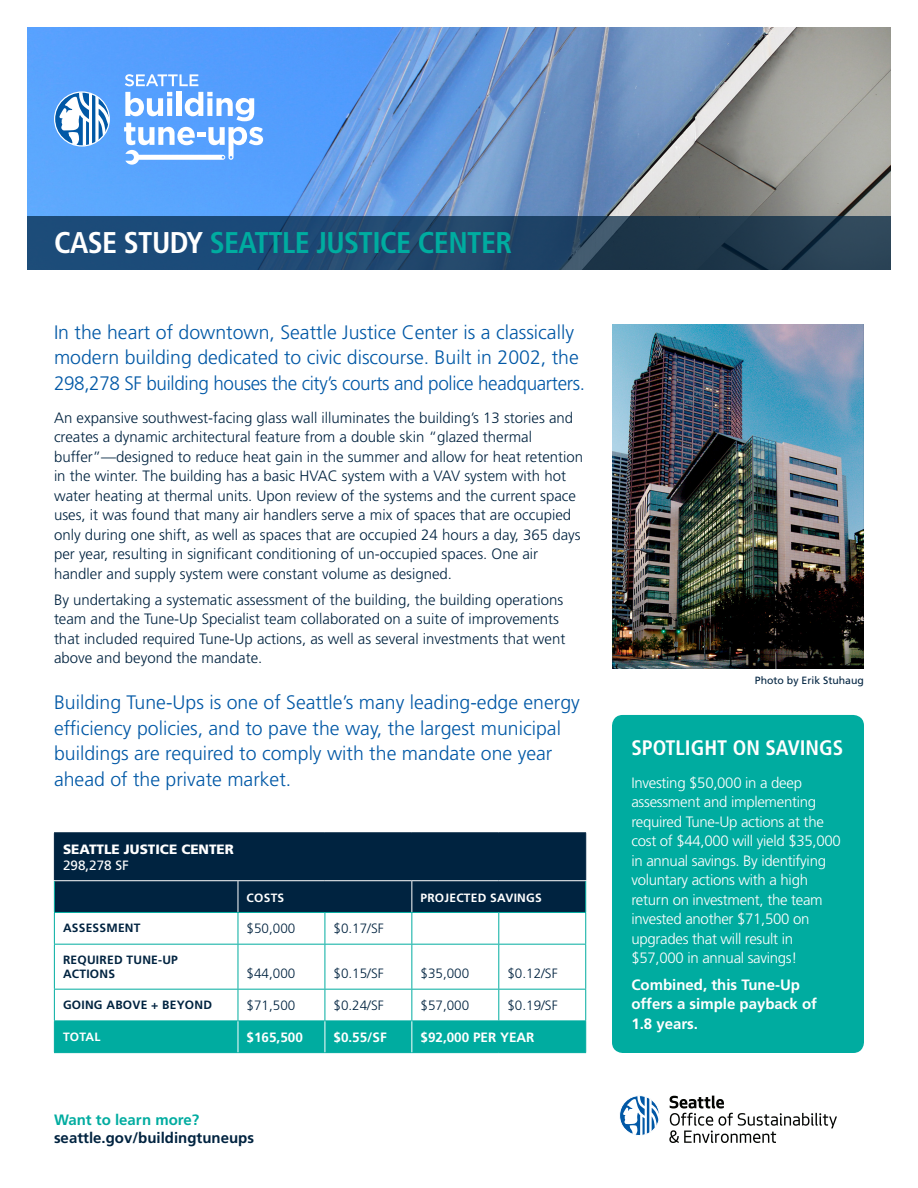
<style>
.page{position:relative;width:918px;height:1188px;background:#fff}
.page>*{position:absolute;margin:0;border:0;box-sizing:border-box;transform-origin:0 0}
.t1{font:700 condensed 30px "Frutiger LT Std";letter-spacing:-.02em;color:#00aca0}
.TEXT{font:700 condensed 21px "Frutiger LT Std";color:#fff}
.INTRO{font:300 19.5px/25.5px "Frutiger LT Std";color:#0158a6}
.TEXT-2{font:300 15px/19.5px "Frutiger LT Std";color:#002340}
.TEXT-3{font:300 15px/19.5px "Frutiger LT Std";letter-spacing:-.02em;color:#fff}
.TEXT-4{font:700 15px/19.5px "Frutiger LT Std";color:#fff}
.t2{font:700 15px/18px "Frutiger LT Std";color:#002340}
.BULLET{font:300 13.5px "Frutiger LT Std";color:#002340}
.BULLET-2{font:700 13.5px "Frutiger LT Std";color:#fff}
.question{font:900 13.5px/16.2px "Frutiger LT Std";color:#fff}
.question-2{font:700 12px/14.4px "Frutiger LT Std";letter-spacing:.02em;color:#002340}
.question-3{font:700 12px "Frutiger LT Std";letter-spacing:.02em;color:#fff}
.SUBHEAD{font:10.5px "Frutiger LT Std";color:#002340}
.s1{color:#fff}
.s2{font-weight:400}
.s3{color:#00aca0}
</style>
<div class="page">
<img style="left:27px;top:27px;width:864px;height:189px">
<svg style="left:55px;top:92px;width:54px;height:54px"></svg>
<svg style="left:59px;top:92px;width:50px;height:54px"></svg>
<div style="left:54px;top:91px;width:56px;height:56px;border:1px solid #fff;border-radius:50%"></div>
<svg style="left:124px;top:92px;width:139px;height:73px"></svg>
<svg style="left:125px;top:74px;width:73px;height:12px"></svg>
<svg style="left:27px;top:216px;width:864px;height:54px;background:#204465"></svg>
<svg style="left:669px;top:1096px;width:168px;height:47px"></svg>
<div style="left:620px;top:1096px;width:39px;height:39px;background:#0158a6;border-radius:50%"></div>
<div style="left:619px;top:1095px;width:41px;height:41px;border:1px solid #fff;border-radius:50%"></div>
<svg style="left:623px;top:1096px;width:36px;height:39px"></svg>
<div style="left:612px;top:715px;width:252px;height:338px;background:#00aca0;border-radius:11px"></div>
<img style="left:612px;top:324px;width:252px;height:345px">
<div style="left:55px;top:833px;width:530px;height:79px;background:#002340"></div>
<svg style="left:55px;top:913px;width:530px;height:108px"></svg>
<div style="left:55px;top:1022px;width:530px;height:30px;background:#00aca0"></div>
<hr style="left:54px;top:913px;width:1px;height:31px;background:#00aca0">
<hr style="left:54px;top:945px;width:1px;height:44px;background:#00aca0">
<hr style="left:54px;top:990px;width:1px;height:31px;background:#00aca0">
<hr style="left:54px;top:1021px;width:1px;height:31px;background:#00aca0">
<hr style="left:54px;top:944px;width:184px;height:1px;background:#00aca0">
<hr style="left:238px;top:944px;width:87px;height:1px;background:#00aca0">
<hr style="left:325px;top:944px;width:87px;height:1px;background:#00aca0">
<hr style="left:412px;top:944px;width:87px;height:1px;background:#00aca0">
<hr style="left:499px;top:944px;width:87px;height:1px;background:#00aca0">
<hr style="left:54px;top:989px;width:184px;height:1px;background:#00aca0">
<hr style="left:238px;top:989px;width:87px;height:1px;background:#00aca0">
<hr style="left:325px;top:989px;width:87px;height:1px;background:#00aca0">
<hr style="left:412px;top:989px;width:87px;height:1px;background:#00aca0">
<hr style="left:499px;top:989px;width:87px;height:1px;background:#00aca0">
<hr style="left:54px;top:1021px;width:184px;height:1px;background:#00aca0">
<hr style="left:238px;top:1021px;width:87px;height:1px;background:#00aca0">
<hr style="left:325px;top:1021px;width:87px;height:1px;background:#00aca0">
<hr style="left:412px;top:1021px;width:87px;height:1px;background:#00aca0">
<hr style="left:499px;top:1021px;width:87px;height:1px;background:#00aca0">
<hr style="left:238px;top:913px;width:1px;height:31px;background:#00aca0">
<hr style="left:325px;top:913px;width:1px;height:31px;background:#00aca0">
<hr style="left:411px;top:913px;width:1px;height:31px;background:#00aca0">
<hr style="left:498px;top:913px;width:1px;height:31px;background:#00aca0">
<hr style="left:585px;top:913px;width:1px;height:31px;background:#00aca0">
<hr style="left:238px;top:945px;width:1px;height:44px;background:#00aca0">
<hr style="left:325px;top:945px;width:1px;height:44px;background:#00aca0">
<hr style="left:411px;top:945px;width:1px;height:44px;background:#00aca0">
<hr style="left:498px;top:945px;width:1px;height:44px;background:#00aca0">
<hr style="left:585px;top:945px;width:1px;height:44px;background:#00aca0">
<hr style="left:238px;top:990px;width:1px;height:31px;background:#00aca0">
<hr style="left:325px;top:990px;width:1px;height:31px;background:#00aca0">
<hr style="left:411px;top:990px;width:1px;height:31px;background:#00aca0">
<hr style="left:498px;top:990px;width:1px;height:31px;background:#00aca0">
<hr style="left:585px;top:990px;width:1px;height:31px;background:#00aca0">
<hr style="left:585px;top:1021px;width:1px;height:31px;background:#00aca0">
<hr style="left:54px;top:1052px;width:184px;height:1px;background:#00aca0">
<hr style="left:238px;top:1052px;width:87px;height:1px;background:#00aca0">
<hr style="left:325px;top:1052px;width:87px;height:1px;background:#00aca0">
<hr style="left:412px;top:1052px;width:87px;height:1px;background:#00aca0">
<hr style="left:499px;top:1052px;width:87px;height:1px;background:#00aca0">
<hr style="left:54px;top:832px;width:184px;height:1px;background:#002340">
<hr style="left:54px;top:833px;width:1px;height:47px;background:#002340">
<hr style="left:238px;top:832px;width:87px;height:1px;background:#002340">
<hr style="left:325px;top:832px;width:87px;height:1px;background:#002340">
<hr style="left:412px;top:832px;width:87px;height:1px;background:#002340">
<hr style="left:499px;top:832px;width:87px;height:1px;background:#002340">
<hr style="left:585px;top:833px;width:1px;height:47px;background:#002340">
<hr style="left:325px;top:833px;width:1px;height:47px;background:#002340">
<hr style="left:411px;top:833px;width:1px;height:47px;background:#002340">
<hr style="left:498px;top:833px;width:1px;height:47px;background:#002340">
<hr style="left:238px;top:1021px;width:1px;height:31px;background:#fff">
<hr style="left:325px;top:1021px;width:1px;height:31px;background:#fff">
<hr style="left:411px;top:1021px;width:1px;height:31px;background:#fff">
<hr style="left:54px;top:880px;width:184px;height:1px;background:#fff">
<hr style="left:238px;top:880px;width:87px;height:1px;background:#fff">
<hr style="left:325px;top:880px;width:87px;height:1px;background:#fff">
<hr style="left:412px;top:880px;width:87px;height:1px;background:#fff">
<hr style="left:499px;top:880px;width:87px;height:1px;background:#fff">
<hr style="left:238px;top:881px;width:1px;height:31px;background:#fff">
<hr style="left:411px;top:881px;width:1px;height:31px;background:#fff">
<hr style="left:54px;top:881px;width:1px;height:31px;background:#00aca0">
<hr style="left:585px;top:881px;width:1px;height:31px;background:#00aca0">
<hr style="left:54px;top:912px;width:184px;height:1px;background:#00aca0">
<hr style="left:238px;top:912px;width:87px;height:1px;background:#00aca0">
<hr style="left:325px;top:912px;width:87px;height:1px;background:#00aca0">
<hr style="left:412px;top:912px;width:87px;height:1px;background:#00aca0">
<hr style="left:499px;top:912px;width:87px;height:1px;background:#00aca0">
<p class="t1" style="left:54px;top:225px;width:460px"><span class="s1">CASE STUDY</span> SEATTLE JUSTICE CENTER</p>
<p class="INTRO" style="left:54px;top:319px;width:533px">In the heart of downtown, Seattle Justice Center is a classically modern building dedicated to civic discourse. Built in 2002, the<br>298,278 SF building houses the city’s courts and police headquarters.</p>
<p class="TEXT-2" style="left:54px;top:408px;width:531px">An expansive southwest-facing glass wall illuminates the building’s 13 stories and creates a dynamic architectural feature from a double skin “glazed thermal buffer”—designed to reduce heat gain in the summer and allow for heat retention in the winter. The building has a basic HVAC system with a VAV system with hot water heating at thermal units. Upon review of the systems and the current space uses, it was found that many air handlers serve a mix of spaces that are occupied only during one shift, as well as spaces that are occupied 24 hours a day, 365 days per year, resulting in significant conditioning of un-occupied spaces. One air handler and supply system were constant volume as designed.</p>
<p class="TEXT-2" style="left:54px;top:590px;width:513px">By undertaking a systematic assessment of the building, the building operations team and the Tune-Up Specialist team collaborated on a suite of improvements that included required Tune-Up actions, as well as several investments that went above and beyond the mandate.</p>
<p class="INTRO" style="left:54px;top:690px;width:527px">Building Tune-Ups is one of Seattle’s many leading-edge energy efficiency policies, and to pave the way, the largest municipal buildings are required to comply with the mandate one year ahead of the private market.</p>
<p class="question" style="left:63px;top:841px;width:172px">SEATTLE JUSTICE CENTER<br><span class="s2">298,278 SF</span></p>
<p class="question-3" style="left:247px;top:890px;width:39px">COSTS</p>
<p class="question-3" style="left:420px;top:890px;width:123px">PROJECTED SAVINGS</p>
<p class="question-2" style="left:63px;top:921px;width:79px">ASSESSMENT</p>
<p class="BULLET" style="left:247px;top:921px;width:50px">$50,000</p>
<p class="BULLET" style="left:334px;top:921px;width:52px">$0.17/SF</p>
<p class="question-2" style="left:63px;top:953px;width:116px">REQUIRED TUNE-UP<br>ACTIONS</p>
<p class="BULLET" style="left:247px;top:966px;width:50px">$44,000</p>
<p class="BULLET" style="left:334px;top:966px;width:52px">$0.15/SF</p>
<p class="BULLET" style="left:420px;top:966px;width:50px">$35,000</p>
<p class="BULLET" style="left:507px;top:966px;width:52px">$0.12/SF</p>
<p class="question-2" style="left:63px;top:998px;width:151px">GOING ABOVE + BEYOND</p>
<p class="BULLET" style="left:247px;top:998px;width:50px">$71,500</p>
<p class="BULLET" style="left:334px;top:998px;width:52px">$0.24/SF</p>
<p class="BULLET" style="left:420px;top:998px;width:50px">$57,000</p>
<p class="BULLET" style="left:507px;top:998px;width:52px">$0.19/SF</p>
<p class="question-3" style="left:63px;top:1029px;width:39px">TOTAL</p>
<p class="BULLET-2" style="left:247px;top:1029px;width:58px">$165,500</p>
<p class="BULLET-2" style="left:334px;top:1029px;width:55px">$0.55/SF</p>
<p class="BULLET-2" style="left:420px;top:1029px;width:116px">$92,000 PER YEAR</p>
<p class="t2" style="left:54px;top:1111px;width:202px"><span class="s3">Want to learn more? </span>seattle.gov/buildingtuneups</p>
<p class="SUBHEAD" style="left:755px;top:674px;width:111px">Photo by Erik Stuhaug</p>
<p class="TEXT" style="left:631px;top:735px;width:213px">SPOTLIGHT ON SAVINGS</p>
<p class="TEXT-3" style="left:631px;top:773px;width:211px">Investing $50,000 in a deep assessment and implementing required Tune-Up actions at the cost of $44,000 will yield $35,000 in annual savings. By identifying voluntary actions with a high return on investment, the team invested another $71,500 on upgrades that will result in $57,000 in annual savings!</p>
<p class="TEXT-4" style="left:631px;top:975px;width:187px">Combined, this Tune-Up offers a simple payback of<br>1.8 years.</p>
</div>
